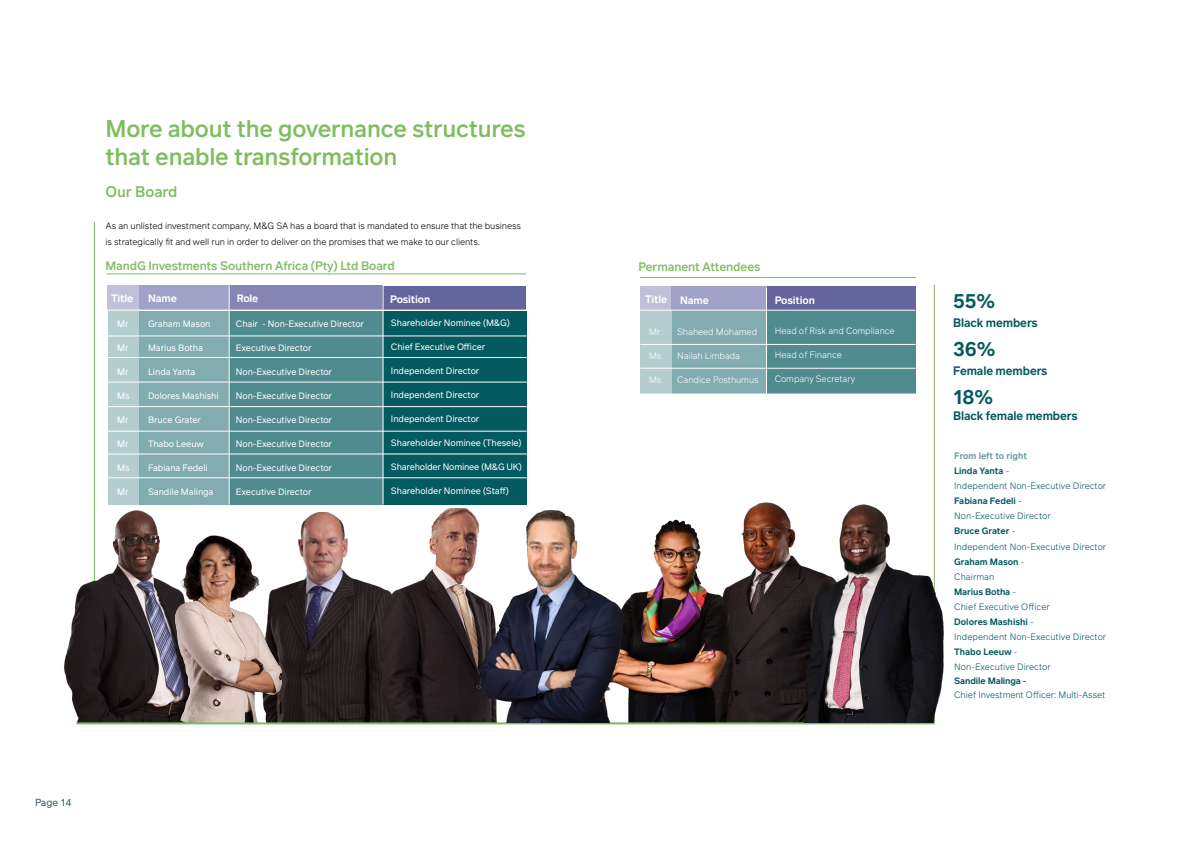
<style>
.page{position:relative;width:1191px;height:842px;background:#fff}
.page>*{position:absolute;margin:0;border:0;box-sizing:border-box;transform-origin:0 0}
.t1{font:500 23.5px/28px "Infra";letter-spacing:-.01em;color:#7ebd5f}
.t2{font:600 20px "Infra";color:#055a60}
.t3{font:500 15px "Infra";letter-spacing:-.01em;color:#7ebd5f}
.t4{font:500 12px "Infra";letter-spacing:-.01em;color:#7ebd5f}
.t5{font:600 12px "Infra";letter-spacing:-.01em;color:#055a60}
.t6{font:600 10.5px "Infra";letter-spacing:-.01em;color:#fff}
.t7{font:10px "Infra";color:#2c5a5f}
.t8{font:9px "Infra";letter-spacing:-.01em;color:#fff}
.t9{font:300 9px/15px "Infra";color:#055a60}
.t10{font:300 9px/16px "Infra";letter-spacing:-.01em;color:#000}
.t11{font:300 9px "Infra";letter-spacing:-.01em;color:#fff}
.t12{font:600 9px "Infra";letter-spacing:-.01em;color:#055a60}
.s1{font-weight:600;color:#699ca0}
.s2{font-weight:600}
</style>
<div class="page">
<hr style="left:640px;top:277px;width:276px;height:1px;background:#7ebd5f">
<div style="left:640px;top:310px;width:32px;height:84px;background:#b4cecf"></div>
<div style="left:672px;top:310px;width:94px;height:84px;background:#82acaf"></div>
<div style="left:766px;top:310px;width:149px;height:84px;background:#508b90"></div>
<div style="left:640px;top:286px;width:33px;height:24px;background:#c0c0da"></div>
<div style="left:671px;top:286px;width:96px;height:24px;background:#a0a1c6"></div>
<div style="left:767px;top:286px;width:148px;height:24px;background:#63659c"></div>
<hr style="left:640px;top:344px;width:275px;height:1px;background:#fff">
<hr style="left:640px;top:368px;width:275px;height:1px;background:#fff">
<hr style="left:640px;top:310px;width:275px;height:1px;background:#fff">
<hr style="left:766px;top:287px;width:1px;height:154px;background:#fff">
<div style="left:108px;top:286px;width:31px;height:24px;background:#c0c0da"></div>
<div style="left:139px;top:286px;width:91px;height:24px;background:#a0a1c6"></div>
<div style="left:230px;top:286px;width:153px;height:24px;background:#8586b3"></div>
<div style="left:382px;top:286px;width:143px;height:24px;background:#63659c"></div>
<div style="left:108px;top:309px;width:31px;height:196px;background:#b4cecf"></div>
<div style="left:139px;top:311px;width:90px;height:193px;background:#82acaf"></div>
<div style="left:229px;top:311px;width:154px;height:193px;background:#508b90"></div>
<div style="left:383px;top:311px;width:143px;height:193px;background:#055a60"></div>
<hr style="left:107px;top:336px;width:419px;height:1px;background:#fff">
<hr style="left:107px;top:357px;width:419px;height:1px;background:#fff">
<hr style="left:107px;top:382px;width:419px;height:1px;background:#fff">
<hr style="left:107px;top:406px;width:419px;height:1px;background:#fff">
<hr style="left:107px;top:431px;width:419px;height:1px;background:#fff">
<hr style="left:107px;top:454px;width:419px;height:1px;background:#fff">
<hr style="left:107px;top:477px;width:419px;height:1px;background:#fff">
<hr style="left:229px;top:284px;width:1px;height:221px;background:#fff">
<hr style="left:382px;top:284px;width:1px;height:221px;background:#fff">
<hr style="left:107px;top:273px;width:419px;height:1px;background:#7ebd5f">
<hr style="left:107px;top:310px;width:419px;height:1px;background:#fff">
<hr style="left:94px;top:222px;width:1px;height:502px;background:#7ebd5f">
<hr style="left:934px;top:285px;width:1px;height:437px;background:#7ebd5f">
<img style="left:64px;top:495px;width:165px;height:228px">
<img style="left:296px;top:512px;width:76px;height:210px">
<img style="left:175px;top:530px;width:121px;height:192px">
<img style="left:372px;top:504px;width:155px;height:218px">
<img style="left:757px;top:502px;width:35px;height:220px">
<img style="left:627px;top:504px;width:130px;height:218px">
<hr style="left:77px;top:722px;width:857px;height:2px;background:#7ebd5f">
<img style="left:474px;top:507px;width:153px;height:215px">
<img style="left:792px;top:503px;width:152px;height:219px">
<h1 class="t1" style="left:106px;top:114px;width:422px">More about the governance structures that enable transformation</h1>
<h3 class="t3" style="left:106px;top:181px;width:73px">Our Board</h3>
<p class="t10" style="left:106px;top:217px;width:417px">As an unlisted investment company, M&amp;G SA has a board that is mandated to ensure that the business is strategically fit and well run in order to deliver on the promises that we make to our clients.</p>
<h3 class="t4" style="left:106px;top:257px;width:291px">MandG Investments Southern Africa (Pty) Ltd Board</h3>
<p class="t6" style="left:111px;top:291px;width:24px">Title</p>
<p class="t8" style="left:117px;top:317px;width:13px">Mr</p>
<p class="t8" style="left:117px;top:341px;width:13px">Mr</p>
<p class="t8" style="left:117px;top:365px;width:13px">Mr</p>
<p class="t8" style="left:117px;top:389px;width:14px">Ms</p>
<p class="t8" style="left:117px;top:413px;width:13px">Mr</p>
<p class="t8" style="left:117px;top:437px;width:13px">Mr</p>
<p class="t8" style="left:117px;top:461px;width:14px">Ms</p>
<p class="t8" style="left:117px;top:485px;width:13px">Mr</p>
<p class="t6" style="left:148px;top:291px;width:30px">Name</p>
<p class="t6" style="left:237px;top:291px;width:23px">Role</p>
<p class="t6" style="left:390px;top:292px;width:42px">Position</p>
<p class="t8" style="left:391px;top:317px;width:120px">Shareholder Nominee (M&amp;G)</p>
<p class="t8" style="left:391px;top:341px;width:96px">Chief Executive Officer</p>
<p class="t8" style="left:391px;top:365px;width:90px">Independent Director</p>
<p class="t8" style="left:391px;top:389px;width:90px">Independent Director</p>
<p class="t8" style="left:391px;top:413px;width:90px">Independent Director</p>
<p class="t8" style="left:391px;top:437px;width:132px">Shareholder Nominee (Thesele)</p>
<p class="t8" style="left:391px;top:461px;width:132px">Shareholder Nominee (M&amp;G UK)</p>
<p class="t8" style="left:391px;top:485px;width:119px">Shareholder Nominee (Staff)</p>
<p class="t8" style="left:236px;top:317px;width:130px">Chair - Non-Executive Director</p>
<p class="t8" style="left:236px;top:341px;width:77px">Executive Director</p>
<p class="t8" style="left:236px;top:365px;width:98px">Non-Executive Director</p>
<p class="t8" style="left:236px;top:389px;width:98px">Non-Executive Director</p>
<p class="t8" style="left:236px;top:413px;width:98px">Non-Executive Director</p>
<p class="t8" style="left:236px;top:437px;width:98px">Non-Executive Director</p>
<p class="t8" style="left:236px;top:461px;width:98px">Non-Executive Director</p>
<p class="t8" style="left:236px;top:485px;width:77px">Executive Director</p>
<p class="t8" style="left:148px;top:317px;width:64px">Graham Mason</p>
<p class="t8" style="left:148px;top:341px;width:56px">Marius Botha</p>
<p class="t8" style="left:148px;top:365px;width:49px">Linda Yanta</p>
<p class="t8" style="left:148px;top:389px;width:72px">Dolores Mashishi</p>
<p class="t8" style="left:148px;top:413px;width:55px">Bruce Grater</p>
<p class="t8" style="left:148px;top:437px;width:57px">Thabo Leeuw</p>
<p class="t8" style="left:148px;top:461px;width:61px">Fabiana Fedeli</p>
<p class="t8" style="left:148px;top:485px;width:67px">Sandile Malinga</p>
<p class="t7" style="left:35px;top:795px;width:38px">Page 14</p>
<h3 class="t4" style="left:638px;top:258px;width:123px">Permanent Attendees</h3>
<p class="t6" style="left:645px;top:291px;width:65px">Title Name</p>
<p class="t6" style="left:775px;top:292px;width:42px">Position</p>
<p class="t11" style="left:649px;top:326px;width:13px">Mr</p>
<p class="t11" style="left:649px;top:350px;width:14px">Ms</p>
<p class="t11" style="left:649px;top:374px;width:14px">Ms</p>
<p class="t11" style="left:775px;top:324px;width:121px">Head of Risk and Compliance</p>
<p class="t11" style="left:775px;top:348px;width:69px">Head of Finance</p>
<p class="t11" style="left:775px;top:372px;width:82px">Company Secretary</p>
<p class="t11" style="left:677px;top:325px;width:81px">Shaheed Mohamed</p>
<p class="t11" style="left:677px;top:349px;width:64px">Nailah Limbada</p>
<p class="t11" style="left:677px;top:373px;width:83px">Candice Posthumus</p>
<h2 class="t2" style="left:953px;top:286px;width:44px">55%</h2>
<h3 class="t5" style="left:953px;top:314px;width:86px">Black members</h3>
<h2 class="t2" style="left:953px;top:334px;width:44px">36%</h2>
<h3 class="t5" style="left:953px;top:362px;width:96px">Female members</h3>
<h2 class="t2" style="left:953px;top:382px;width:42px">18%</h2>
<h3 class="t5" style="left:953px;top:407px;width:126px">Black female members</h3>
<p class="t9" style="left:954px;top:448px;width:154px"><span class="s1">From left to right<br></span><span class="s2">Linda Yanta</span> -<br>Independent Non-Executive Director<br><span class="s2">Fabiana Fedeli</span> -<br>Non-Executive Director<br><span class="s2">Bruce Grater</span> -<br>Independent Non-Executive Director<br><span class="s2">Graham Mason</span> -<br>Chairman<br><span class="s2">Marius Botha</span> -<br>Chief Executive Officer<br><span class="s2">Dolores Mashishi</span> -<br>Independent Non-Executive Director<br><span class="s2">Thabo Leeuw</span> -<br>Non-Executive Director</p>
<p class="t12" style="left:954px;top:674px;width:74px">Sandile Malinga -</p>
<p class="t9" style="left:954px;top:687px;width:153px">Chief Investment Officer: Multi-Asset</p>
</div>
